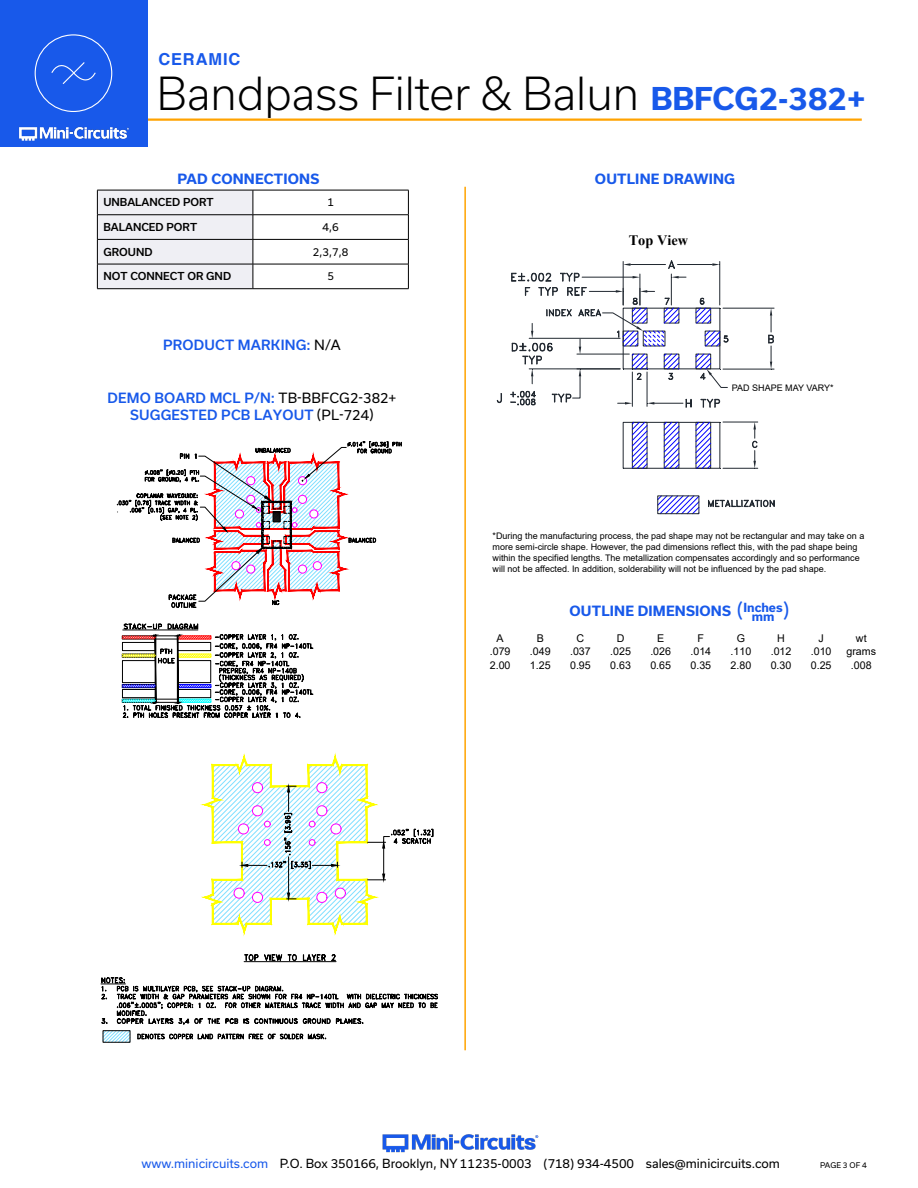
<style>
.page{position:relative;width:918px;height:1188px;background:#fff}
.page>*{position:absolute;margin:0;border:0;box-sizing:border-box;transform-origin:0 0}
.t1{font:300 43.5px "Usual";color:#000}
.t2{font:700 30px "Usual";color:#1859ea}
.Blue_Headers{font:19.5px "Usual";color:#1859ea}
.t3{font:700 16.5px "Helvetica";letter-spacing:.05em;color:#1859ea}
.t4{font:700 14.4px "Times New Roman";color:#000}
.Demo_Board{font:500 13.5px "Usual";letter-spacing:.015em;color:#1859ea}
.Blue_Headers-2{font:700 13.5px "Usual";letter-spacing:.015em;color:#1859ea}
.t5{font:12px "Usual";color:#000}
.Blue_Headers-3{font:700 12px "Usual";color:#1859ea}
.t6{font:10.65px "Arial";color:#000}
.Table_Header_Left_Justified{font:500 10.5px "Usual";color:#000}
.Table_Body_Center{font:10.5px "Usual";color:#000}
.t7{font:9px/10.8px "Arial";color:#000}
.t8{font:7.5px "Usual";color:#000}
.s1{font-weight:400;color:#000}
.s2{color:#1859ea}
</style>
<div class="page">
<hr style="left:129px;top:118px;width:733px;height:3px;background:#ffa300">
<div style="left:0;top:0;width:147px;height:147px;background:#1859ea"></div>
<img style="left:19px;top:126px;width:110px;height:15px">
<div style="left:35px;top:34px;width:77px;height:78px;border:1px solid #fff;border-radius:50%"></div>
<svg style="left:51px;top:62px;width:45px;height:22px"></svg>
<img style="left:382px;top:1134px;width:157px;height:19px">
<hr style="left:253px;top:190px;width:156px;height:1px;background:#000">
<hr style="left:253px;top:214px;width:156px;height:1px;background:#000">
<hr style="left:253px;top:239px;width:156px;height:1px;background:#000">
<hr style="left:253px;top:264px;width:156px;height:1px;background:#000">
<svg style="left:97px;top:190px;width:157px;height:98px"></svg>
<svg style="left:408px;top:190px;width:1px;height:98px"></svg>
<hr style="left:97px;top:288px;width:156px;height:1px;background:#000">
<hr style="left:253px;top:288px;width:156px;height:1px;background:#000">
<hr style="left:464px;top:187px;width:2px;height:863px;background:#ffa300">
<svg style="left:101px;top:977px;width:337px;height:66px"></svg>
<svg style="left:203px;top:756px;width:230px;height:177px"></svg>
<hr style="left:244px;top:961px;width:92px;height:1px;background:#000">
<svg style="left:244px;top:954px;width:14px;height:7px"></svg>
<svg style="left:264px;top:954px;width:18px;height:8px"></svg>
<svg style="left:288px;top:954px;width:9px;height:7px"></svg>
<svg style="left:303px;top:954px;width:33px;height:7px"></svg>
<svg style="left:122px;top:623px;width:191px;height:95px"></svg>
<svg style="left:117px;top:441px;width:285px;height:167px"></svg>
<svg style="left:497px;top:393px;width:5px;height:10px"></svg>
<hr style="left:723px;top:422px;width:35px;height:1px;background:#212830">
<hr style="left:723px;top:468px;width:35px;height:1px;background:#212830">
<svg style="left:752px;top:422px;width:6px;height:47px"></svg>
<hr style="left:723px;top:308px;width:51px;height:1px;background:#212830">
<hr style="left:723px;top:369px;width:51px;height:1px;background:#212830">
<svg style="left:768px;top:308px;width:6px;height:62px"></svg>
<svg style="left:632px;top:422px;width:16px;height:47px"></svg>
<svg style="left:664px;top:422px;width:16px;height:47px"></svg>
<svg style="left:695px;top:422px;width:16px;height:47px"></svg>
<svg style="left:657px;top:495px;width:43px;height:19px"></svg>
<div style="left:658px;top:496px;width:41px;height:18px;border:1px solid #212830"></div>
<svg style="left:708px;top:500px;width:67px;height:7px"></svg>
<svg style="left:510px;top:260px;width:219px;height:148px"></svg>
<h3 class="t3" style="left:158px;top:49px;width:83px">CERAMIC</h3>
<h1 class="t1" style="left:157px;top:68px;width:484px">Bandpass Filter &amp; Balun</h1>
<h2 class="t2" style="left:651px;top:81px;width:216px">BBFCG2-382+</h2>
<p class="Blue_Headers-2" style="left:178px;top:171px;width:143px">PAD CONNECTIONS</p>
<p class="Table_Header_Left_Justified" style="left:103px;top:196px;width:112px">UNBALANCED PORT</p>
<p class="Table_Body_Center" style="left:327px;top:196px;width:8px">1</p>
<p class="Table_Header_Left_Justified" style="left:103px;top:221px;width:95px">BALANCED PORT</p>
<p class="Table_Body_Center" style="left:323px;top:221px;width:18px">4,6</p>
<p class="Table_Header_Left_Justified" style="left:103px;top:246px;width:51px">GROUND</p>
<p class="Table_Body_Center" style="left:313px;top:246px;width:37px">2,3,7,8</p>
<p class="Table_Header_Left_Justified" style="left:103px;top:270px;width:129px">NOT CONNECT OR GND</p>
<p class="Table_Body_Center" style="left:327px;top:270px;width:8px">5</p>
<p class="Demo_Board" style="left:163px;top:337px;width:179px">PRODUCT MARKING: <span class="s1">N/A</span></p>
<p class="Demo_Board" style="left:107px;top:391px;width:291px">DEMO BOARD MCL P/N: <span class="s1">TB-BBFCG2-382+</span></p>
<p class="Demo_Board" style="left:130px;top:407px;width:245px">SUGGESTED PCB LAYOUT <span class="s1">(PL-724)</span></p>
<p class="Blue_Headers-2" style="left:595px;top:171px;width:142px">OUTLINE DRAWING</p>
<p class="t4" style="left:629px;top:230px;width:61px">Top View</p>
<p class="t7" style="left:732px;top:383px;width:103px">PAD SHAPE MAY VARY*</p>
<p class="t7" style="left:493px;top:531px;width:373px">*During the manufacturing process, the pad shape may not be rectangular and may take on a more semi-circle shape. However, the pad dimensions reflect this, with the pad shape being within the specified lengths. The metallization compensates accordingly and so performance will not be affected. In addition, solderability will not be influenced by the pad shape.</p>
<p class="Blue_Headers-2" style="left:570px;top:603px;width:163px">OUTLINE DIMENSIONS</p>
<p class="Blue_Headers" style="left:737px;top:599px;width:8px">(</p>
<p class="Blue_Headers-3" style="left:744px;top:601px;width:41px">Inches</p>
<p class="Blue_Headers" style="left:783px;top:599px;width:8px">)</p>
<p class="Blue_Headers-3" style="left:752px;top:610px;width:24px">mm</p>
<p class="t6" style="left:497px;top:631px;width:9px">A</p>
<p class="t6" style="left:537px;top:631px;width:9px">B</p>
<p class="t6" style="left:577px;top:631px;width:9px">C</p>
<p class="t6" style="left:617px;top:631px;width:9px">D</p>
<p class="t6" style="left:657px;top:631px;width:9px">E</p>
<p class="t6" style="left:698px;top:631px;width:8px">F</p>
<p class="t6" style="left:737px;top:631px;width:10px">G</p>
<p class="t6" style="left:777px;top:631px;width:9px">H</p>
<p class="t6" style="left:819px;top:631px;width:7px">J</p>
<p class="t6" style="left:856px;top:631px;width:12px">wt</p>
<p class="t6" style="left:490px;top:644px;width:22px">.079</p>
<p class="t6" style="left:530px;top:644px;width:22px">.049</p>
<p class="t6" style="left:570px;top:644px;width:22px">.037</p>
<p class="t6" style="left:610px;top:644px;width:22px">.025</p>
<p class="t6" style="left:650px;top:644px;width:22px">.026</p>
<p class="t6" style="left:690px;top:644px;width:22px">.014</p>
<p class="t6" style="left:731px;top:644px;width:22px">.110</p>
<p class="t6" style="left:771px;top:644px;width:22px">.012</p>
<p class="t6" style="left:811px;top:644px;width:22px">.010</p>
<p class="t6" style="left:846px;top:644px;width:31px">grams</p>
<p class="t6" style="left:490px;top:658px;width:22px">2.00</p>
<p class="t6" style="left:530px;top:658px;width:22px">1.25</p>
<p class="t6" style="left:570px;top:658px;width:22px">0.95</p>
<p class="t6" style="left:610px;top:658px;width:22px">0.63</p>
<p class="t6" style="left:650px;top:658px;width:22px">0.65</p>
<p class="t6" style="left:690px;top:658px;width:22px">0.35</p>
<p class="t6" style="left:731px;top:658px;width:22px">2.80</p>
<p class="t6" style="left:771px;top:658px;width:22px">0.30</p>
<p class="t6" style="left:811px;top:658px;width:22px">0.25</p>
<p class="t6" style="left:851px;top:658px;width:22px">.008</p>
<h3 class="t5" style="left:141px;top:1157px;width:640px"><span class="s2">www.minicircuits.com</span> P.O. Box 350166, Brooklyn, NY 11235-0003 (718) 934-4500 sales@minicircuits.com</h3>
<p class="t8" style="left:820px;top:1161px;width:48px">PAGE 3 OF 4</p>
</div>
